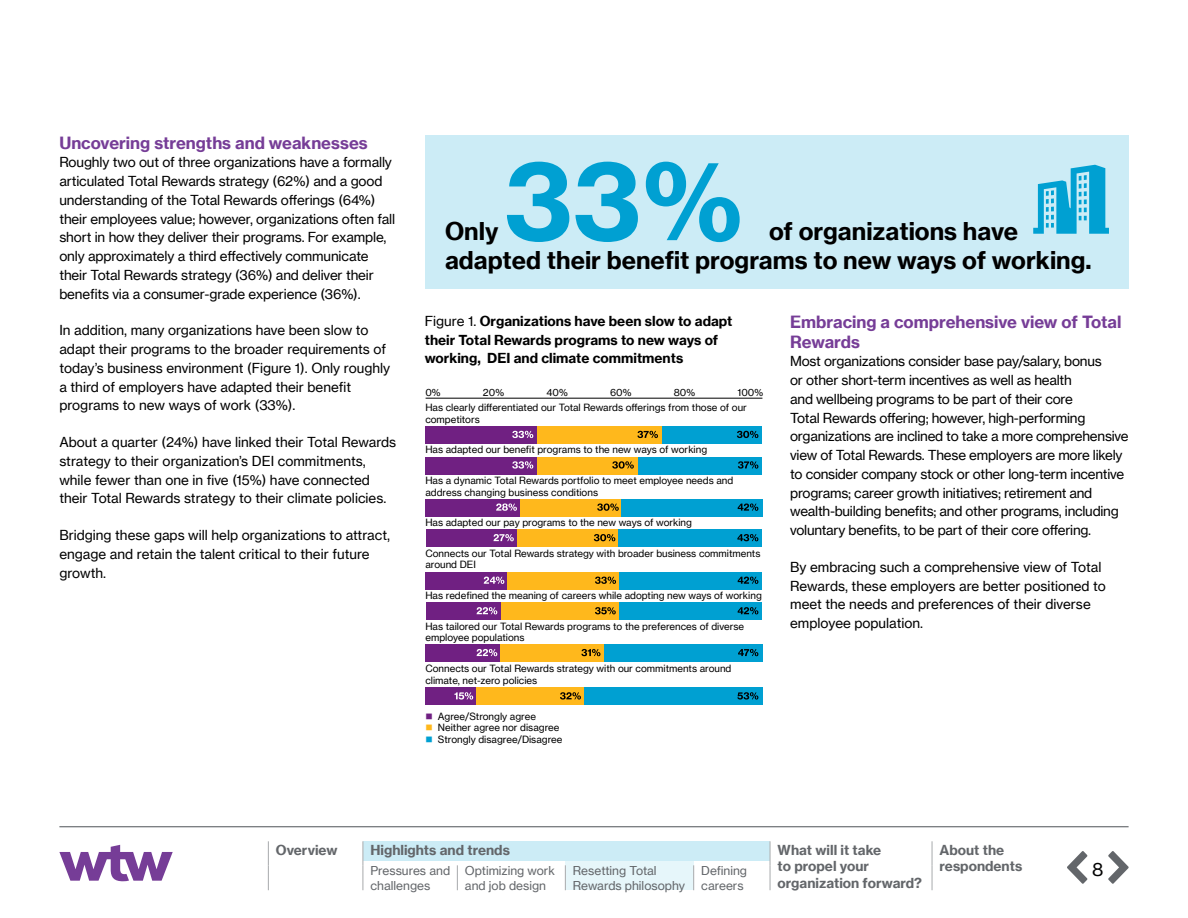
<style>
.page{position:relative;width:1188px;height:918px;background:#fff}
.page>*{position:absolute;margin:0;border:0;box-sizing:border-box;transform-origin:0 0}
.t1{font:108px "N Haas Grotesk TX Pro 75 Bd";color:#00a0d2}
.t2{font:24px/28.5px "N Haas Grotesk TX Pro 75 Bd";color:#000}
.t3{font:18px "N Haas Grotesk TX Pro 55 Rg";color:#000}
.t4{font:16.5px/19.5px "N Haas Grotesk TX Pro 75 Bd";color:#763d97}
.t5{font:13.5px/18.8px "N Haas Grotesk TX Pro 55 Rg";letter-spacing:-.01em;color:#000}
.t6{font:13.5px/18.8px "N Haas Grotesk TX Pro 75 Bd";color:#000}
.t7{font:13.5px/16.5px "N Haas Grotesk TX Pro 75 Bd";color:#63666a}
.t8{font:12px/15px "N Haas Grotesk TX Pro 55 Rg";color:#63666a}
.t9{font:9.75px/11.7px "N Haas Grotesk TX Pro 55 Rg";color:#000}
.s1{font-family:"N Haas Grotesk TX Pro 55 Rg"}
.s2{color:#702082}
.s3{color:#ffb81c}
.s4{color:#00a0d2}
</style>
<div class="page">
<div style="left:565px;top:841px;width:129px;height:49px;background:#e6f6fa"></div>
<div style="left:363px;top:841px;width:407px;height:20px;background:#ccecf6"></div>
<svg style="left:59px;top:845px;width:114px;height:36px"></svg>
<svg style="left:1108px;top:851px;width:21px;height:33px"></svg>
<svg style="left:1067px;top:851px;width:20px;height:33px"></svg>
<hr style="left:59px;top:826px;width:1070px;height:1px;background:#63666a">
<hr style="left:931px;top:841px;width:2px;height:24px;background:#b1b3b5">
<svg style="left:268px;top:841px;width:1px;height:49px"></svg>
<hr style="left:931px;top:865px;width:2px;height:25px;background:#b1b3b5">
<hr style="left:769px;top:841px;width:2px;height:24px;background:#b1b3b5">
<svg style="left:362px;top:841px;width:1px;height:49px"></svg>
<svg style="left:457px;top:865px;width:1px;height:25px"></svg>
<svg style="left:565px;top:865px;width:1px;height:25px"></svg>
<svg style="left:693px;top:865px;width:1px;height:25px"></svg>
<hr style="left:769px;top:865px;width:2px;height:25px;background:#b1b3b5">
<div style="left:425px;top:136px;width:704px;height:153px;background:#ccecf6"></div>
<div style="left:661px;top:426px;width:101px;height:17px;background:#00a0d2"></div>
<div style="left:638px;top:457px;width:124px;height:17px;background:#00a0d2"></div>
<div style="left:621px;top:499px;width:141px;height:18px;background:#00a0d2"></div>
<div style="left:618px;top:529px;width:144px;height:18px;background:#00a0d2"></div>
<div style="left:619px;top:572px;width:142px;height:18px;background:#00a0d2"></div>
<div style="left:619px;top:603px;width:142px;height:17px;background:#00a0d2"></div>
<div style="left:604px;top:644px;width:158px;height:18px;background:#00a0d2"></div>
<div style="left:584px;top:687px;width:178px;height:18px;background:#00a0d2"></div>
<div style="left:537px;top:426px;width:124px;height:17px;background:#ffb81c"></div>
<div style="left:537px;top:457px;width:101px;height:17px;background:#ffb81c"></div>
<div style="left:520px;top:499px;width:101px;height:18px;background:#ffb81c"></div>
<div style="left:517px;top:529px;width:101px;height:18px;background:#ffb81c"></div>
<div style="left:507px;top:572px;width:112px;height:18px;background:#ffb81c"></div>
<div style="left:500px;top:603px;width:119px;height:17px;background:#ffb81c"></div>
<div style="left:500px;top:644px;width:104px;height:18px;background:#ffb81c"></div>
<div style="left:476px;top:687px;width:108px;height:18px;background:#ffb81c"></div>
<div style="left:426px;top:426px;width:111px;height:17px;background:#702082"></div>
<div style="left:426px;top:457px;width:111px;height:17px;background:#702082"></div>
<div style="left:426px;top:499px;width:94px;height:18px;background:#702082"></div>
<div style="left:426px;top:529px;width:91px;height:18px;background:#702082"></div>
<div style="left:426px;top:572px;width:81px;height:18px;background:#702082"></div>
<div style="left:426px;top:603px;width:74px;height:17px;background:#702082"></div>
<div style="left:426px;top:644px;width:74px;height:18px;background:#702082"></div>
<div style="left:426px;top:687px;width:50px;height:18px;background:#702082"></div>
<hr style="left:426px;top:398px;width:336px;height:1px;background:#000">
<svg style="left:512px;top:431px;width:21px;height:7px"></svg>
<svg style="left:637px;top:431px;width:21px;height:7px"></svg>
<svg style="left:737px;top:431px;width:21px;height:7px"></svg>
<svg style="left:512px;top:461px;width:21px;height:8px"></svg>
<svg style="left:612px;top:461px;width:22px;height:8px"></svg>
<svg style="left:738px;top:461px;width:20px;height:8px"></svg>
<svg style="left:496px;top:504px;width:21px;height:7px"></svg>
<svg style="left:597px;top:504px;width:22px;height:7px"></svg>
<svg style="left:738px;top:504px;width:20px;height:7px"></svg>
<svg style="left:494px;top:534px;width:20px;height:7px"></svg>
<svg style="left:594px;top:534px;width:21px;height:7px"></svg>
<svg style="left:737px;top:534px;width:21px;height:7px"></svg>
<svg style="left:484px;top:577px;width:20px;height:7px"></svg>
<svg style="left:595px;top:577px;width:21px;height:7px"></svg>
<svg style="left:738px;top:577px;width:20px;height:7px"></svg>
<svg style="left:477px;top:607px;width:20px;height:7px"></svg>
<svg style="left:595px;top:607px;width:21px;height:7px"></svg>
<svg style="left:738px;top:607px;width:20px;height:7px"></svg>
<svg style="left:477px;top:649px;width:20px;height:7px"></svg>
<svg style="left:581px;top:649px;width:19px;height:7px"></svg>
<svg style="left:738px;top:649px;width:20px;height:7px"></svg>
<svg style="left:454px;top:692px;width:19px;height:8px"></svg>
<svg style="left:560px;top:692px;width:21px;height:8px"></svg>
<svg style="left:737px;top:692px;width:21px;height:8px"></svg>
<svg style="left:1033px;top:165px;width:76px;height:69px"></svg>
<p class="t4" style="left:59px;top:133px;width:310px">Uncovering strengths and weaknesses</p>
<p class="t5" style="left:59px;top:153px;width:337px">Roughly two out of three organizations have a formally articulated Total Rewards strategy (62%) and a good understanding of the Total Rewards offerings (64%) their employees value; however, organizations often fall short in how they deliver their programs. For example, only approximately a third effectively communicate their Total Rewards strategy (36%) and deliver their benefits via a consumer-grade experience (36%).</p>
<p class="t5" style="left:59px;top:321px;width:332px">In addition, many organizations have been slow to adapt their programs to the broader requirements of today’s business environment (Figure 1). Only roughly a third of employers have adapted their benefit programs to new ways of work (33%).</p>
<p class="t5" style="left:59px;top:433px;width:338px">About a quarter (24%) have linked their Total Rewards strategy to their organization’s DEI commitments, while fewer than one in five (15%) have connected their Total Rewards strategy to their climate policies.</p>
<p class="t5" style="left:59px;top:526px;width:332px">Bridging these gaps will help organizations to attract, engage and retain the talent critical to their future growth.</p>
<h1 class="t1" style="left:504px;top:132px;width:240px">33%</h1>
<h2 class="t2" style="left:445px;top:217px;width:55px">Only</h2>
<h2 class="t2" style="left:445px;top:217px;width:648px;text-indent:324px">of organizations have adapted their benefit programs to new ways of working.</h2>
<p class="t6" style="left:425px;top:311px;width:309px"><span class="s1">Figure 1.</span> Organizations have been slow to adapt their Total Rewards programs to new ways of working, DEI and climate commitments</p>
<p class="t9" style="left:425px;top:386px;width:17px">0%</p>
<p class="t9" style="left:483px;top:386px;width:23px">20%</p>
<p class="t9" style="left:546px;top:386px;width:23px">40%</p>
<p class="t9" style="left:610px;top:386px;width:23px">60%</p>
<p class="t9" style="left:674px;top:386px;width:23px">80%</p>
<p class="t9" style="left:425px;top:384px;width:339px;line-height:15.5px;text-indent:312px">100%<br>Has clearly differentiated our Total Rewards offerings from those of our</p>
<p class="t9" style="left:425px;top:413px;width:56px">competitors</p>
<p class="t9" style="left:425px;top:444px;width:283px">Has adapted our benefit programs to the new ways of working</p>
<p class="t9" style="left:425px;top:475px;width:309px">Has a dynamic Total Rewards portfolio to meet employee needs and address changing business conditions</p>
<p class="t9" style="left:425px;top:517px;width:268px">Has adapted our pay programs to the new ways of working</p>
<p class="t9" style="left:425px;top:547px;width:337px">Connects our Total Rewards strategy with broader business commitments around DEI</p>
<p class="t9" style="left:425px;top:590px;width:338px">Has redefined the meaning of careers while adopting new ways of working</p>
<p class="t9" style="left:425px;top:620px;width:320px">Has tailored our Total Rewards programs to the preferences of diverse employee populations</p>
<p class="t9" style="left:425px;top:662px;width:308px">Connects our Total Rewards strategy with our commitments around climate, net-zero policies</p>
<p class="t9" style="left:425px;top:710px;width:112px"><span class="s2">■</span> Agree/Strongly agree</p>
<p class="t9" style="left:425px;top:722px;width:136px"><span class="s3">■</span> Neither agree nor disagree</p>
<p class="t9" style="left:425px;top:734px;width:139px"><span class="s4">■</span> Strongly disagree/Disagree</p>
<p class="t4" style="left:790px;top:312px;width:333px">Embracing a comprehensive view of Total<br>Rewards</p>
<p class="t5" style="left:790px;top:352px;width:340px">Most organizations consider base pay/salary, bonus<br>or other short-term incentives as well as health<br>and wellbeing programs to be part of their core<br>Total Rewards offering; however, high-performing organizations are inclined to take a more comprehensive view of Total Rewards. These employers are more likely to consider company stock or other long-term incentive programs; career growth initiatives; retirement and wealth-building benefits; and other programs, including voluntary benefits, to be part of their core offering.</p>
<p class="t5" style="left:790px;top:558px;width:317px">By embracing such a comprehensive view of Total Rewards, these employers are better positioned to meet the needs and preferences of their diverse employee population.</p>
<p class="t7" style="left:276px;top:841px;width:63px">Overview</p>
<p class="t7" style="left:370px;top:841px;width:141px">Highlights and trends</p>
<p class="t7" style="left:778px;top:841px;width:146px">What will it take<br>to propel your organization forward?</p>
<p class="t7" style="left:940px;top:841px;width:66px">About the</p>
<p class="t8" style="left:370px;top:863px;width:81px">Pressures and</p>
<p class="t7" style="left:940px;top:858px;width:84px">respondents</p>
<p class="t8" style="left:370px;top:878px;width:61px">challenges</p>
<p class="t8" style="left:465px;top:863px;width:92px">Optimizing work and job design</p>
<p class="t8" style="left:573px;top:863px;width:114px">Resetting Total<br>Rewards philosophy</p>
<p class="t8" style="left:701px;top:863px;width:47px">Defining careers</p>
<h3 class="t3" style="left:1092px;top:858px;width:13px">8</h3>
</div>
